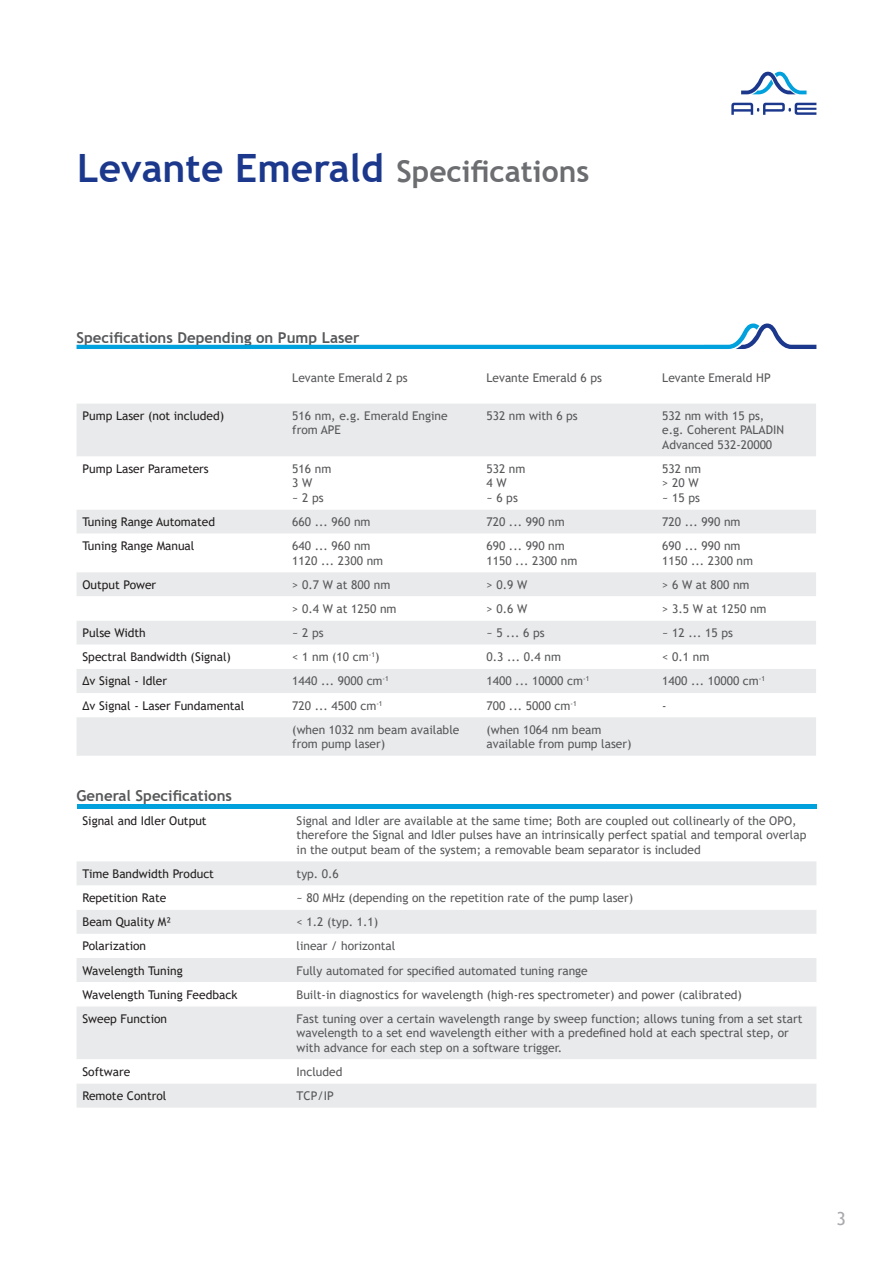
<style>
.page{position:relative;width:893px;height:1263px;background:#fff}
.page>*{position:absolute;margin:0;border:0;box-sizing:border-box;transform-origin:0 0}
.t1{font:700 39px "Trebuchet MS";color:#1b388c}
.t2{font:18px "Trebuchet MS";color:#a8a9ad}
.t3{font:700 15px "Trebuchet MS";color:#57585a}
.t4{font:12px/14.4px "Trebuchet MS";color:#57585a}
.t5{font:12px "Trebuchet MS";color:#231f20}
.s1{font-size:30px;color:#6c6d70}
</style>
<div class="page">
<svg style="left:731px;top:103px;width:85px;height:12px"></svg>
<svg style="left:741px;top:72px;width:65px;height:22px"></svg>
<div style="left:77px;top:404px;width:739px;height:352px;background:#e9eaeb"></div>
<svg style="left:77px;top:456px;width:739px;height:261px"></svg>
<svg style="left:77px;top:323px;width:739px;height:26px"></svg>
<hr style="left:77px;top:804px;width:739px;height:4px;background:#00a1dd">
<div style="left:77px;top:861px;width:739px;height:246px;background:#e9eaeb"></div>
<svg style="left:77px;top:885px;width:739px;height:198px;fill:#edeeef"></svg>
<h1 class="t1" style="left:77px;top:144px;width:514px">Levante Emerald <span class="s1">Specifications</span></h1>
<p class="t3" style="left:77px;top:328px;width:284px">Specifications Depending on Pump Laser</p>
<p class="t4" style="left:292px;top:370px;width:117px">Levante Emerald 2 ps</p>
<p class="t4" style="left:486px;top:370px;width:117px">Levante Emerald 6 ps</p>
<p class="t4" style="left:662px;top:370px;width:110px">Levante Emerald HP</p>
<p class="t5" style="left:83px;top:408px;width:143px">Pump Laser (not included)</p>
<p class="t4" style="left:292px;top:408px;width:157px">516 nm, e.g. Emerald Engine from APE</p>
<p class="t4" style="left:486px;top:408px;width:93px">532 nm with 6 ps</p>
<p class="t4" style="left:662px;top:408px;width:123px">532 nm with 15 ps, e.g. Coherent PALADIN<br>Advanced 532-20000</p>
<p class="t5" style="left:83px;top:461px;width:128px">Pump Laser Parameters</p>
<p class="t4" style="left:292px;top:461px;width:40px">516 nm<br>3 W<br>~ 2 ps</p>
<p class="t4" style="left:486px;top:461px;width:40px">532 nm<br>4 W<br>~ 6 ps</p>
<p class="t4" style="left:662px;top:461px;width:40px">532 nm &gt; 20 W ~ 15 ps</p>
<p class="t5" style="left:83px;top:514px;width:134px">Tuning Range Automated</p>
<p class="t4" style="left:292px;top:514px;width:80px">660 ... 960 nm</p>
<p class="t4" style="left:486px;top:514px;width:80px">720 ... 990 nm</p>
<p class="t4" style="left:662px;top:514px;width:80px">720 ... 990 nm</p>
<p class="t5" style="left:83px;top:538px;width:113px">Tuning Range Manual</p>
<p class="t4" style="left:292px;top:539px;width:92px">640 ... 960 nm<br>1120 ... 2300 nm</p>
<p class="t4" style="left:486px;top:539px;width:92px">690 ... 990 nm<br>1150 ... 2300 nm</p>
<p class="t4" style="left:662px;top:539px;width:92px">690 ... 990 nm<br>1150 ... 2300 nm</p>
<p class="t5" style="left:83px;top:577px;width:75px">Output Power</p>
<p class="t4" style="left:292px;top:577px;width:99px">&gt; 0.7 W at 800 nm</p>
<p class="t4" style="left:486px;top:577px;width:42px">&gt; 0.9 W</p>
<p class="t4" style="left:662px;top:577px;width:89px">&gt; 6 W at 800 nm</p>
<p class="t4" style="left:292px;top:601px;width:106px">&gt; 0.4 W at 1250 nm</p>
<p class="t4" style="left:486px;top:601px;width:42px">&gt; 0.6 W</p>
<p class="t4" style="left:662px;top:601px;width:106px">&gt; 3.5 W at 1250 nm</p>
<p class="t5" style="left:83px;top:625px;width:65px">Pulse Width</p>
<p class="t4" style="left:292px;top:625px;width:33px">~ 2 ps</p>
<p class="t4" style="left:486px;top:625px;width:60px">~ 5 ... 6 ps</p>
<p class="t4" style="left:662px;top:625px;width:72px">~ 12 ... 15 ps</p>
<p class="t5" style="left:83px;top:649px;width:150px">Spectral Bandwidth (Signal)</p>
<p class="t4" style="left:292px;top:650px;width:89px">&lt; 1 nm (10 cm<sup>-1</sup>)</p>
<p class="t4" style="left:486px;top:650px;width:76px">0.3 ... 0.4 nm</p>
<p class="t4" style="left:662px;top:650px;width:49px">&lt; 0.1 nm</p>
<p class="t5" style="left:83px;top:673px;width:86px">Δν Signal - Idler</p>
<p class="t4" style="left:292px;top:674px;width:98px">1440 ... 9000 cm<sup>-1</sup></p>
<p class="t4" style="left:486px;top:674px;width:104px">1400 ... 10000 cm<sup>-1</sup></p>
<p class="t4" style="left:662px;top:674px;width:104px">1400 ... 10000 cm<sup>-1</sup></p>
<p class="t5" style="left:83px;top:698px;width:163px">Δν Signal - Laser Fundamental</p>
<p class="t4" style="left:292px;top:698px;width:92px">720 ... 4500 cm<sup>-1</sup></p>
<p class="t4" style="left:486px;top:698px;width:92px">700 ... 5000 cm<sup>-1</sup></p>
<p class="t4" style="left:662px;top:698px;width:6px">-</p>
<p class="t4" style="left:292px;top:722px;width:169px">(when 1032 nm beam available from pump laser)</p>
<p class="t4" style="left:486px;top:722px;width:147px">(when 1064 nm beam available from pump laser)</p>
<p class="t3" style="left:77px;top:786px;width:157px">General Specifications</p>
<p class="t5" style="left:83px;top:813px;width:126px">Signal and Idler Output</p>
<p class="t4" style="left:297px;top:813px;width:511px">Signal and Idler are available at the same time; Both are coupled out collinearly of the OPO, therefore the Signal and Idler pulses have an intrinsically perfect spatial and temporal overlap in the output beam of the system; a removable beam separator is included</p>
<p class="t5" style="left:83px;top:866px;width:133px">Time Bandwidth Product</p>
<p class="t4" style="left:297px;top:866px;width:44px">typ. 0.6</p>
<p class="t5" style="left:83px;top:890px;width:85px">Repetition Rate</p>
<p class="t4" style="left:297px;top:890px;width:338px">~ 80 MHz (depending on the repetition rate of the pump laser)</p>
<p class="t5" style="left:83px;top:914px;width:90px">Beam Quality M2</p>
<p class="t4" style="left:297px;top:915px;width:83px">&lt; 1.2 (typ. 1.1)</p>
<p class="t5" style="left:83px;top:938px;width:65px">Polarization</p>
<p class="t4" style="left:297px;top:939px;width:100px">linear / horizontal</p>
<p class="t5" style="left:83px;top:963px;width:102px">Wavelength Tuning</p>
<p class="t4" style="left:297px;top:963px;width:293px">Fully automated for specified automated tuning range</p>
<p class="t5" style="left:83px;top:987px;width:156px">Wavelength Tuning Feedback</p>
<p class="t4" style="left:297px;top:987px;width:447px">Built-in diagnostics for wavelength (high-res spectrometer) and power (calibrated)</p>
<p class="t5" style="left:83px;top:1011px;width:86px">Sweep Function</p>
<p class="t4" style="left:297px;top:1011px;width:507px">Fast tuning over a certain wavelength range by sweep function; allows tuning from a set start wavelength to a set end wavelength either with a predefined hold at each spectral step, or with advance for each step on a software trigger.</p>
<p class="t5" style="left:83px;top:1064px;width:49px">Software</p>
<p class="t4" style="left:297px;top:1064px;width:47px">Included</p>
<p class="t5" style="left:83px;top:1088px;width:85px">Remote Control</p>
<p class="t4" style="left:297px;top:1088px;width:39px">TCP/IP</p>
<h2 class="t2" style="left:837px;top:1207px;width:11px">3</h2>
</div>
